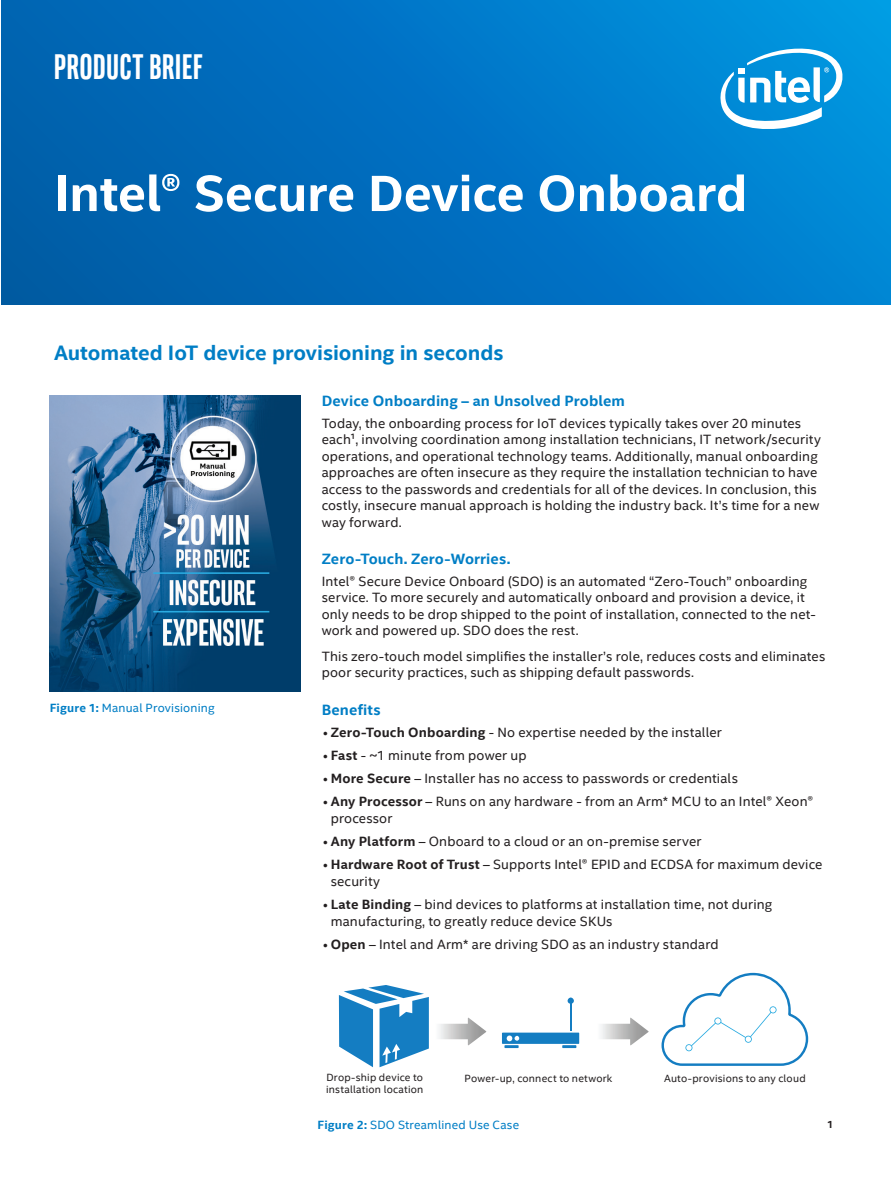
<style>
.page{position:relative;width:891px;height:1188px;background:#fff}
.page>*{position:absolute;margin:0;border:0;box-sizing:border-box;transform-origin:0 0}
.DocTtl_-__Document_T{font:700 51px "Intel Clear";letter-spacing:-.005em;color:#fff}
.t1{font:700 36px "Intel Clear Pro";letter-spacing:.025em;color:#fff}
.BusSub_-_Business_Su{font:700 21px "Intel Clear";letter-spacing:-.005em;color:#007ec5}
.SbHd1_-__Subhead_Lev{font:700 15px "Intel Clear";letter-spacing:.01em;color:#007ec5}
.Bdy9_-_Body_Text_9pt{font:13.5px/16.5px "Intel Clear";letter-spacing:.01em;color:#231f20}
.BULLETS_-_blk{font:13.5px/16.5px "Intel Clear";letter-spacing:.01em;color:#231f20}
.Cptn_-_Caption{font:12px "Intel Clear";letter-spacing:.015em;color:#007ec5}
.Cptn_-_Caption-2{font:10.5px/12px "Intel Clear";letter-spacing:.02em;color:#231f20}
.t2{font:700 10.5px "Intel Clear";color:#231f20}
.s1{font-weight:700}
</style>
<div class="page">
<div style="left:1px;top:0;width:890px;height:305px;background:linear-gradient(to right,#005ba9,#008cdc)"></div>
<svg style="left:718px;top:42px;width:127px;height:90px"></svg>
<img style="left:439px;top:1018px;width:47px;height:27px">
<img style="left:601px;top:1018px;width:48px;height:27px">
<svg style="left:502px;top:1033px;width:77px;height:15px"></svg>
<svg style="left:568px;top:998px;width:6px;height:6px"></svg>
<hr style="left:570px;top:1004px;width:2px;height:27px;background:#147dc2">
<svg style="left:662px;top:973px;width:146px;height:93px"></svg>
<svg style="left:339px;top:985px;width:90px;height:82px"></svg>
<img style="left:50px;top:395px;width:250px;height:296px">
<h2 class="t1" style="left:54px;top:44px;width:150px">PRODUCT BRIEF</h2>
<p class="DocTtl_-__Document_T" style="left:54px;top:162px;width:695px">Intel® Secure Device Onboard</p>
<p class="BusSub_-_Business_Su" style="left:54px;top:339px;width:451px">Automated IoT device provisioning in seconds</p>
<p class="Cptn_-_Caption" style="left:50px;top:701px;width:167px"><span class="s1">Figure 1:</span> Manual Provisioning</p>
<p class="SbHd1_-__Subhead_Lev" style="left:322px;top:391px;width:305px">Device Onboarding – an Unsolved Problem</p>
<p class="Bdy9_-_Body_Text_9pt" style="left:322px;top:415px;width:501px">Today, the onboarding process for IoT devices typically takes over 20 minutes each¹, involving coordination among installation technicians, IT network/security operations, and operational technology teams. Additionally, manual onboarding approaches are often insecure as they require the installation technician to have access to the passwords and credentials for all of the devices. In conclusion, this costly, insecure manual approach is holding the industry back. It’s time for a new way forward.</p>
<p class="SbHd1_-__Subhead_Lev" style="left:322px;top:550px;width:190px">Zero-Touch. Zero-Worries.</p>
<p class="Bdy9_-_Body_Text_9pt" style="left:322px;top:573px;width:496px">Intel® Secure Device Onboard (SDO) is an automated “Zero-Touch” onboarding service. To more securely and automatically onboard and provision a device, it only needs to be drop shipped to the point of installation, connected to the net&shy;work and powered up. SDO does the rest.</p>
<p class="Bdy9_-_Body_Text_9pt" style="left:322px;top:648px;width:505px">This zero-touch model simplifies the installer’s role, reduces costs and eliminates poor security practices, such as shipping default passwords.</p>
<p class="SbHd1_-__Subhead_Lev" style="left:322px;top:700px;width:60px">Benefits</p>
<p class="BULLETS_-_blk" style="left:323px;top:724px;width:400px">• <span class="s1">Zero-Touch Onboarding</span> - No expertise needed by the installer</p>
<p class="BULLETS_-_blk" style="left:323px;top:747px;width:205px">• <span class="s1">Fast</span> - ~1 minute from power up</p>
<p class="BULLETS_-_blk" style="left:323px;top:770px;width:416px">• <span class="s1">More Secure</span> – Installer has no access to passwords or credentials</p>
<p class="BULLETS_-_blk" style="left:331px;top:794px;width:484px;text-indent:-8px">• <span class="s1">Any Processor</span> – Runs on any hardware - from an Arm* MCU to an Intel® Xeon® processor</p>
<p class="BULLETS_-_blk" style="left:323px;top:833px;width:380px">• <span class="s1">Any Platform</span> – Onboard to a cloud or an on-premise server</p>
<p class="BULLETS_-_blk" style="left:331px;top:857px;width:493px;text-indent:-8px">• <span class="s1">Hardware Root of Trust</span> – Supports Intel® EPID and ECDSA for maximum device security</p>
<p class="BULLETS_-_blk" style="left:331px;top:896px;width:443px;text-indent:-8px">• <span class="s1">Late Binding</span> – bind devices to platforms at installation time, not during manufacturing, to greatly reduce device SKUs</p>
<p class="BULLETS_-_blk" style="left:323px;top:936px;width:397px">• <span class="s1">Open</span> – Intel and Arm* are driving SDO as an industry standard</p>
<p class="Cptn_-_Caption-2" style="left:326px;top:1071px;width:99px">Drop-ship device to installation location</p>
<p class="Cptn_-_Caption-2" style="left:465px;top:1072px;width:149px">Power-up, connect to network</p>
<p class="Cptn_-_Caption-2" style="left:664px;top:1072px;width:143px">Auto-provisions to any cloud</p>
<p class="Cptn_-_Caption" style="left:318px;top:1117px;width:203px"><span class="s1">Figure 2:</span> SDO Streamlined Use Case</p>
<p class="t2" style="left:827px;top:1118px;width:8px">1</p>
</div>
